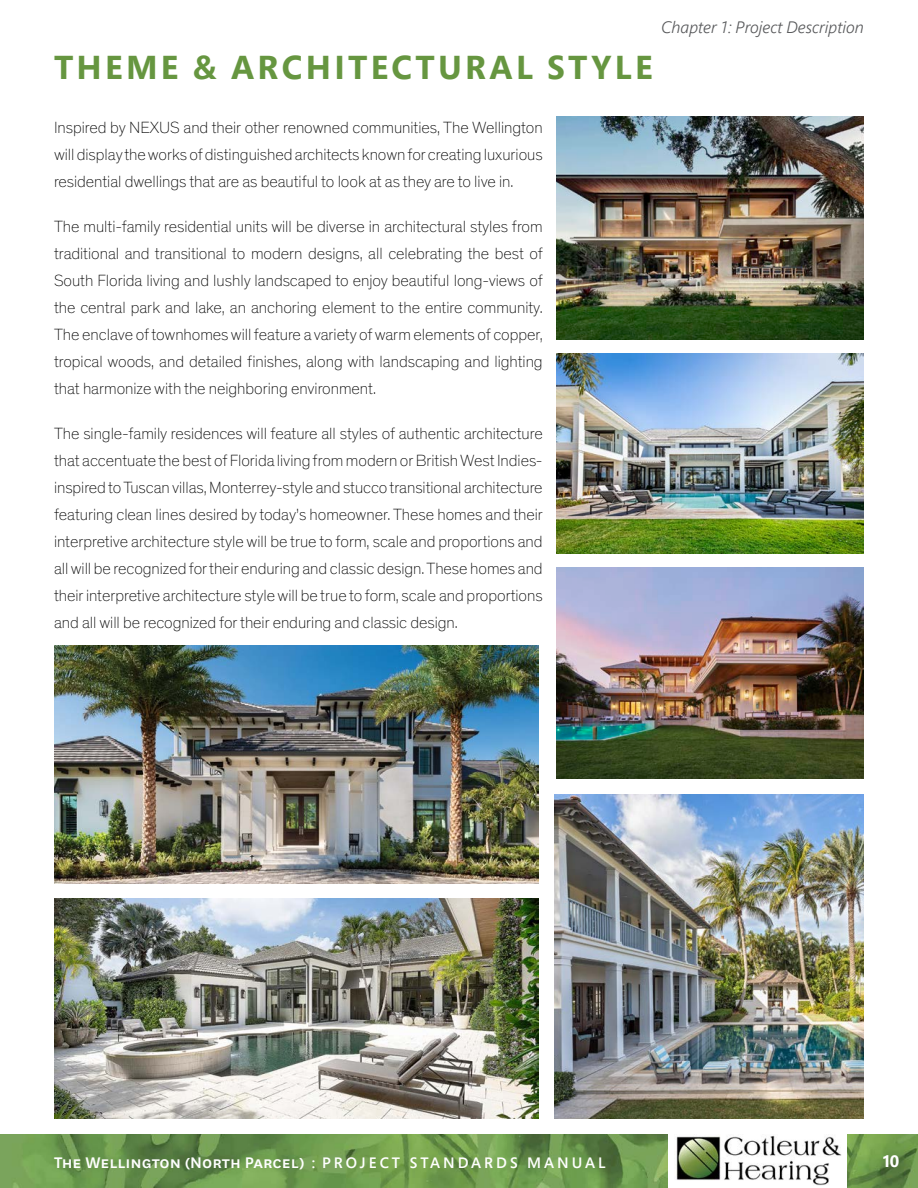
<style>
.page{position:relative;width:918px;height:1188px;background:#fff}
.page>*{position:absolute;margin:0;border:0;box-sizing:border-box;transform-origin:0 0}
.t1{font:700 33px "Segoe Pro";letter-spacing:.1em;color:#669640}
.t2{font:500 18px "National";color:#fff}
.BODY_COPY{font:100 16.5px/27px "Theinhardt";letter-spacing:-.005em;color:#000;text-align:justify}
.t3{font:italic 300 16.5px "Segoe Pro";color:#57585a}
.t4{font:700 16.5px "Segoe Pro";color:#fff}
.s1{font-family:"Segoe Pro";font-weight:600;font-size:15px}
</style>
<div class="page">
<img style="left:848px;top:1134px;width:70px;height:54px">
<img style="left:676px;top:1135px;width:166px;height:51px">
<img style="left:0;top:1134px;width:667px;height:54px">
<img style="left:556px;top:568px;width:308px;height:211px">
<img style="left:554px;top:795px;width:310px;height:323px">
<img style="left:556px;top:354px;width:308px;height:199px">
<img style="left:556px;top:117px;width:308px;height:222px">
<img style="left:54px;top:899px;width:485px;height:219px">
<img style="left:54px;top:646px;width:485px;height:237px">
<p class="t1" style="left:54px;top:44px;width:600px">THEME &amp; ARCHITECTURAL STYLE</p>
<p class="t3" style="left:661px;top:16px;width:204px">Chapter 1: Project Description</p>
<p class="BODY_COPY" style="left:54px;top:114px;width:490px">Inspired by NEXUS and their other renowned communities, The Wellington will display the works of distinguished architects known for creating luxurious residential dwellings that are as beautiful to look at as they are to live in.</p>
<p class="BODY_COPY" style="left:54px;top:213px;width:491px">The multi-family residential units will be diverse in architectural styles from traditional and transitional to modern designs, all celebrating the best of South Florida living and lushly landscaped to enjoy beautiful long-views of the central park and lake, an anchoring element to the entire community.<br>The enclave of townhomes will feature a variety of warm elements of copper, tropical woods, and detailed finishes, along with landscaping and lighting that harmonize with the neighboring environment.</p>
<p class="BODY_COPY" style="left:54px;top:420px;width:491px">The single-family residences will feature all styles of authentic architecture that accentuate the best of Florida living from modern or British West Indies&shy;inspired to Tuscan villas, Monterrey-style and stucco transitional architecture featuring clean lines desired by today’s homeowner. These homes and their interpretive architecture style will be true to form, scale and proportions and all will be recognized for their enduring and classic design. These homes and their interpretive architecture style will be true to form, scale and proportions and all will be recognized for their enduring and classic design.</p>
<p class="t2" style="left:54px;top:1150px;width:553px">The Wellington (North Parcel) <span class="s1">: P R O J E C T S TA N D A R D S M A N U A L</span></p>
<p class="t4" style="left:883px;top:1150px;width:18px">10</p>
</div>
